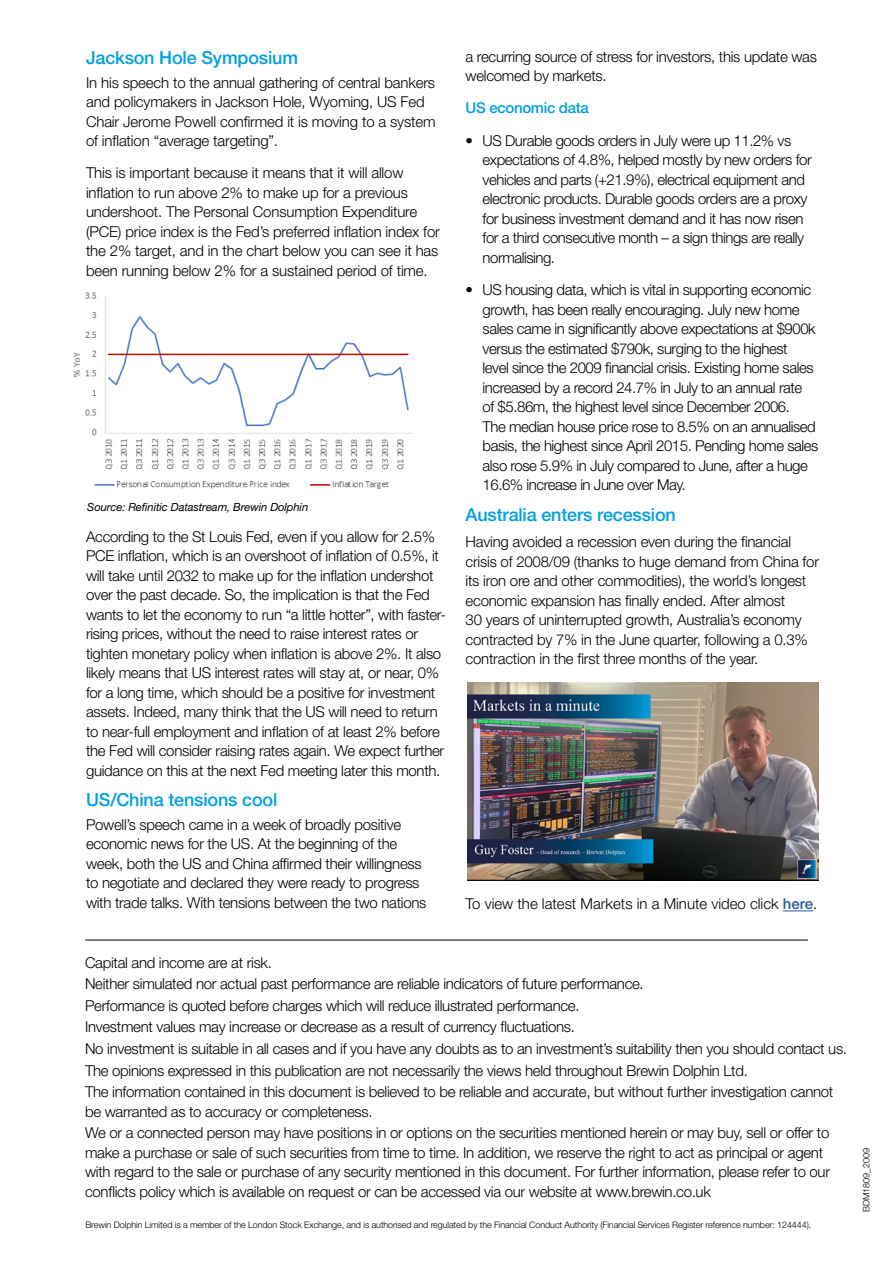
<style>
.page{position:relative;width:893px;height:1263px;background:#fff}
.page>*{position:absolute;margin:0;border:0;box-sizing:border-box;transform-origin:0 0}
.t1{font:500 18px "Helvetica Neue LT Std";letter-spacing:-.01em;color:#009fe3}
.t2{font:300 15px/19.5px "Helvetica Neue LT Std";letter-spacing:-.02em;color:#000}
.t3{font:300 15px "Helvetica Neue LT Std";color:#000}
.t4{font:500 15px "Helvetica Neue LT Std";letter-spacing:-.02em;color:#009fe3}
.t5{font:italic 11.25px "Helvetica Neue LT Std";letter-spacing:-.01em;color:#000}
.t6{font:300 9px "Helvetica Neue LT Std";letter-spacing:-.01em;color:#000}
.s1{font-weight:500;color:#275b9b}
</style>
<div class="page">
<hr style="left:783px;top:910px;width:30px;height:1px;background:#275b9b">
<hr style="left:85px;top:940px;width:723px;height:1px;background:#000">
<img style="left:73px;top:292px;width:339px;height:197px">
<img style="left:468px;top:683px;width:350px;height:197px">
<p class="t1" style="left:86px;top:47px;width:213px">Jackson Hole Symposium</p>
<p class="t2" style="left:86px;top:72px;width:351px">In his speech to the annual gathering of central bankers and policymakers in Jackson Hole, Wyoming, US Fed Chair Jerome Powell confirmed it is moving to a system of inflation “average targeting”.</p>
<p class="t2" style="left:86px;top:163px;width:355px">This is important because it means that it will allow inflation to run above 2% to make up for a previous undershoot. The Personal Consumption Expenditure (PCE) price index is the Fed’s preferred inflation index for the 2% target, and in the chart below you can see it has been running below 2% for a sustained period of time.</p>
<p class="t5" style="left:87px;top:500px;width:223px">Source: Refinitic Datastream, Brewin Dolphin</p>
<p class="t2" style="left:86px;top:526px;width:362px">According to the St Louis Fed, even if you allow for 2.5% PCE inflation, which is an overshoot of inflation of 0.5%, it will take until 2032 to make up for the inflation undershot over the past decade. So, the implication is that the Fed wants to let the economy to run “a little hotter”, with faster&shy;rising prices, without the need to raise interest rates or tighten monetary policy when inflation is above 2%. It also likely means that US interest rates will stay at, or near, 0% for a long time, which should be a positive for investment assets. Indeed, many think that the US will need to return to near-full employment and inflation of at least 2% before the Fed will consider raising rates again. We expect further guidance on this at the next Fed meeting later this month.</p>
<p class="t1" style="left:86px;top:789px;width:193px">US/China tensions cool</p>
<p class="t2" style="left:86px;top:814px;width:342px">Powell’s speech came in a week of broadly positive economic news for the US. At the beginning of the week, both the US and China affirmed their willingness to negotiate and declared they were ready to progress with trade talks. With tensions between the two nations</p>
<p class="t2" style="left:466px;top:46px;width:353px">a recurring source of stress for investors, this update was welcomed by markets.</p>
<p class="t4" style="left:466px;top:99px;width:125px">US economic data</p>
<p class="t2" style="left:483px;top:130px;width:331px;text-indent:-17px">• US Durable goods orders in July were up 11.2% vs expectations of 4.8%, helped mostly by new orders for vehicles and parts (+21.9%), electrical equipment and electronic products. Durable goods orders are a proxy for business investment demand and it has now risen for a third consecutive month – a sign things are really normalising.</p>
<p class="t2" style="left:483px;top:280px;width:337px;text-indent:-17px">• US housing data, which is vital in supporting economic growth, has been really encouraging. July new home sales came in significantly above expectations at $900k versus the estimated $790k, surging to the highest<br>level since the 2009 financial crisis. Existing home sales increased by a record 24.7% in July to an annual rate<br>of $5.86m, the highest level since December 2006.<br>The median house price rose to 8.5% on an annualised basis, the highest since April 2015. Pending home sales also rose 5.9% in July compared to June, after a huge 16.6% increase in June over May.</p>
<p class="t1" style="left:466px;top:504px;width:212px">Australia enters recession</p>
<p class="t2" style="left:466px;top:532px;width:355px">Having avoided a recession even during the financial crisis of 2008/09 (thanks to huge demand from China for its iron ore and other commodities), the world’s longest economic expansion has finally ended. After almost<br>30 years of uninterrupted growth, Australia’s economy contracted by 7% in the June quarter, following a 0.3% contraction in the first three months of the year.</p>
<p class="t3" style="left:466px;top:895px;width:353px">To view the latest Markets in a Minute video click <span class="s1">here</span>.</p>
<p class="t2" style="left:85px;top:951px;width:763px;line-height:21.6px">Capital and income are at risk.<br>Neither simulated nor actual past performance are reliable indicators of future performance.<br>Performance is quoted before charges which will reduce illustrated performance.<br>Investment values may increase or decrease as a result of currency fluctuations.<br>No investment is suitable in all cases and if you have any doubts as to an investment’s suitability then you should contact us.<br>The opinions expressed in this publication are not necessarily the views held throughout Brewin Dolphin Ltd.<br>The information contained in this document is believed to be reliable and accurate, but without further investigation cannot</p>
<p class="t2" style="left:85px;top:1100px;width:746px;line-height:21.6px">be warranted as to accuracy or completeness.<br>We or a connected person may have positions in or options on the securities mentioned herein or may buy, sell or offer to</p>
<p class="t2" style="left:85px;top:1142px;width:746px">make a purchase or sale of such securities from time to time. In addition, we reserve the right to act as principal or agent with regard to the sale or purchase of any security mentioned in this document. For further information, please refer to our conflicts policy which is available on request or can be accessed via our website at www.brewin.co.uk</p>
<p class="t6" style="left:85px;top:1219px;width:727px">Brewin Dolphin Limited is a member of the London Stock Exchange, and is authorised and regulated by the Financial Conduct Authority (Financial Services Register reference number: 124444).</p>
<p class="t6" style="left:861px;top:1212px;width:66px;rotate:-90deg">BDM1809_2009</p>
</div>
